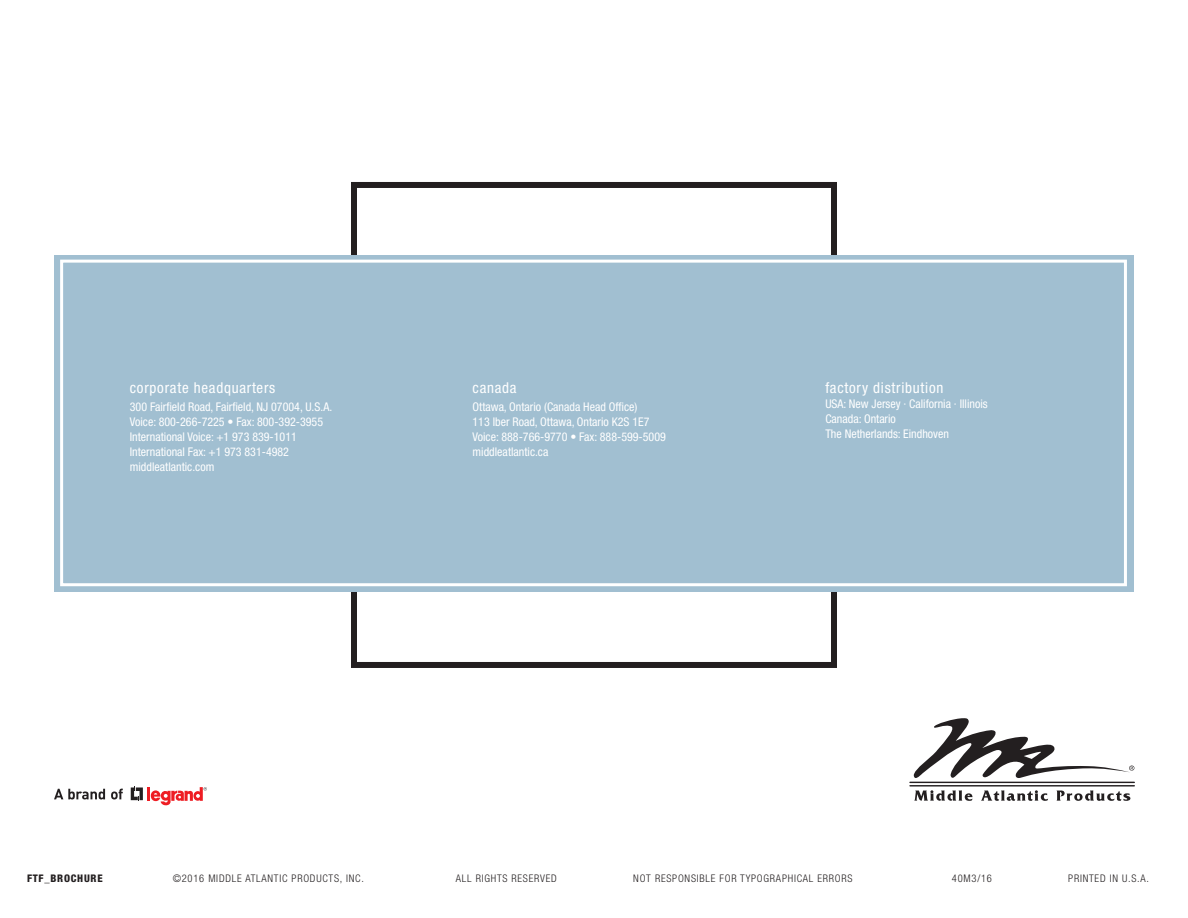
<style>
.page{position:relative;width:1188px;height:918px;background:#fff}
.page>*{position:absolute;margin:0;border:0;box-sizing:border-box;transform-origin:0 0}
.t1{font:condensed 15px "Helvetica Neue";letter-spacing:.05em;color:#fff}
.t2{font:condensed 12px/15px "Helvetica Neue";color:#fff}
.t3{font:300 condensed 10.5px "Helvetica Neue";letter-spacing:.075em;color:#231f20}
.t4{font:800 condensed 10.5px "Helvetica Neue";letter-spacing:.075em;color:#231f20}
</style>
<div class="page">
<div style="left:351px;top:182px;width:486px;height:486px;border:6px solid #231f20"></div>
<div style="left:54px;top:255px;width:1080px;height:337px;background:#a1bfd1"></div>
<div style="left:60px;top:260px;width:1067px;height:326px;border:3px solid #fff"></div>
<svg style="left:914px;top:718px;width:220px;height:60px"></svg>
<hr style="left:909px;top:782px;width:226px;height:1px;background:#231f20">
<hr style="left:909px;top:785px;width:226px;height:2px;background:#231f20">
<svg style="left:914px;top:790px;width:59px;height:11px"></svg>
<svg style="left:981px;top:790px;width:67px;height:11px"></svg>
<svg style="left:1056px;top:790px;width:74px;height:11px"></svg>
<svg style="left:131px;top:786px;width:12px;height:15px"></svg>
<hr style="left:147px;top:787px;width:3px;height:14px;background:#ee1d23">
<svg style="left:151px;top:787px;width:56px;height:19px"></svg>
<svg style="left:54px;top:789px;width:51px;height:10px"></svg>
<svg style="left:111px;top:789px;width:12px;height:10px"></svg>
<p class="t1" style="left:130px;top:379px;width:147px">corporate headquarters</p>
<p class="t2" style="left:130px;top:399px;width:204px">300 Fairfield Road, Fairfield, NJ 07004, U.S.A.<br>Voice: 800-266-7225 • Fax: 800-392-3955<br>International Voice: +1 973 839-1011<br>International Fax: +1 973 831-4982 middleatlantic.com</p>
<p class="t1" style="left:473px;top:379px;width:46px">canada</p>
<p class="t2" style="left:473px;top:399px;width:195px">Ottawa, Ontario (Canada Head Office)<br>113 Iber Road, Ottawa, Ontario K2S 1E7<br>Voice: 888-766-9770 • Fax: 888-599-5009 middleatlantic.ca</p>
<p class="t1" style="left:825px;top:379px;width:120px">factory distribution</p>
<p class="t2" style="left:825px;top:396px;width:164px">USA: New Jersey · California · Illinois<br>Canada: Ontario<br>The Netherlands: Eindhoven</p>
<p class="t4" style="left:27px;top:872px;width:77px">FTF_BROCHURE</p>
<p class="t3" style="left:173px;top:873px;width:193px">©2016 MIDDLE ATLANTIC PRODUCTS, INC.</p>
<p class="t3" style="left:456px;top:873px;width:103px">ALL RIGHTS RESERVED</p>
<p class="t3" style="left:633px;top:873px;width:221px">NOT RESPONSIBLE FOR TYPOGRAPHICAL ERRORS</p>
<p class="t3" style="left:952px;top:873px;width:41px">40M3/16</p>
<p class="t3" style="left:1068px;top:873px;width:82px">PRINTED IN U.S.A.</p>
</div>
